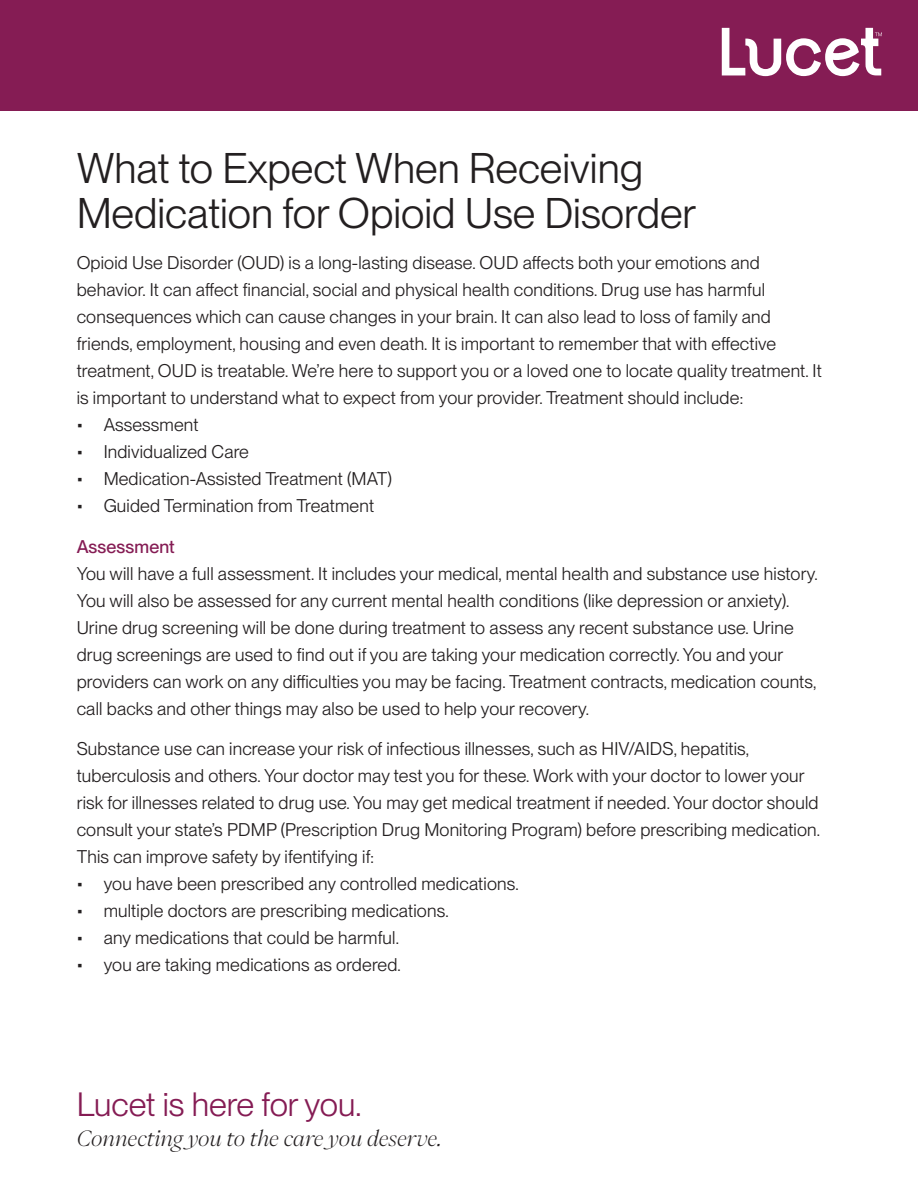
<style>
.page{position:relative;width:918px;height:1188px;background:#fff}
.page>*{position:absolute;margin:0;border:0;box-sizing:border-box;transform-origin:0 0}
.t1{font:42px/45px "PP Neue Montreal";color:#231f20}
.t2{font:33px "PP Neue Montreal";color:#851c54}
.t3{font:italic 300 21px "PP Eiko";color:#231f20}
.t4{font:18px/27px "PP Neue Montreal";letter-spacing:.01em;color:#231f20}
.s1{font-weight:500;color:#851c54}
</style>
<div class="page">
<div style="left:0;top:0;width:918px;height:110px;background:#851c54"></div>
<svg style="left:722px;top:28px;width:160px;height:48px"></svg>
<p class="t1" style="left:77px;top:146px;width:621px">What to Expect When Receiving<br>Medication for Opioid Use Disorder</p>
<p class="t4" style="left:77px;top:250px;width:747px">Opioid Use Disorder (OUD) is a long-lasting disease. OUD affects both your emotions and behavior. It can affect financial, social and physical health conditions. Drug use has harmful consequences which can cause changes in your brain. It can also lead to loss of family and friends, employment, housing and even death. It is important to remember that with effective treatment, OUD is treatable. We’re here to support you or a loved one to locate quality treatment. It is important to understand what to expect from your provider. Treatment should include:</p>
<p class="t4" style="left:77px;top:412px;width:123px">• Assessment</p>
<p class="t4" style="left:77px;top:439px;width:174px">• Individualized Care</p>
<p class="t4" style="left:77px;top:466px;width:317px">• Medication-Assisted Treatment (MAT)</p>
<p class="t4" style="left:77px;top:493px;width:299px">• Guided Termination from Treatment</p>
<p class="t4" style="left:77px;top:533px;width:743px"><span class="s1">Assessment<br></span>You will have a full assessment. It includes your medical, mental health and substance use history.<br>You will also be assessed for any current mental health conditions (like depression or anxiety).<br>Urine drug screening will be done during treatment to assess any recent substance use. Urine drug screenings are used to find out if you are taking your medication correctly. You and your providers can work on any difficulties you may be facing. Treatment contracts, medication counts, call backs and other things may also be used to help your recovery.</p>
<p class="t4" style="left:77px;top:736px;width:745px">Substance use can increase your risk of infectious illnesses, such as HIV/AIDS, hepatitis, tuberculosis and others. Your doctor may test you for these. Work with your doctor to lower your risk for illnesses related to drug use. You may get medical treatment if needed. Your doctor should consult your state’s PDMP (Prescription Drug Monitoring Program) before prescribing medication.<br>This can improve safety by ifentifying if:</p>
<p class="t4" style="left:77px;top:871px;width:444px">• you have been prescribed any controlled medications.</p>
<p class="t4" style="left:77px;top:898px;width:374px">• multiple doctors are prescribing medications.</p>
<p class="t4" style="left:77px;top:925px;width:324px">• any medications that could be harmful.</p>
<p class="t4" style="left:77px;top:952px;width:326px">• you are taking medications as ordered.</p>
<p class="t2" style="left:77px;top:1085px;width:286px">Lucet is here for you.</p>
<p class="t3" style="left:77px;top:1122px;width:367px">Connecting you to the care you deserve.</p>
</div>
